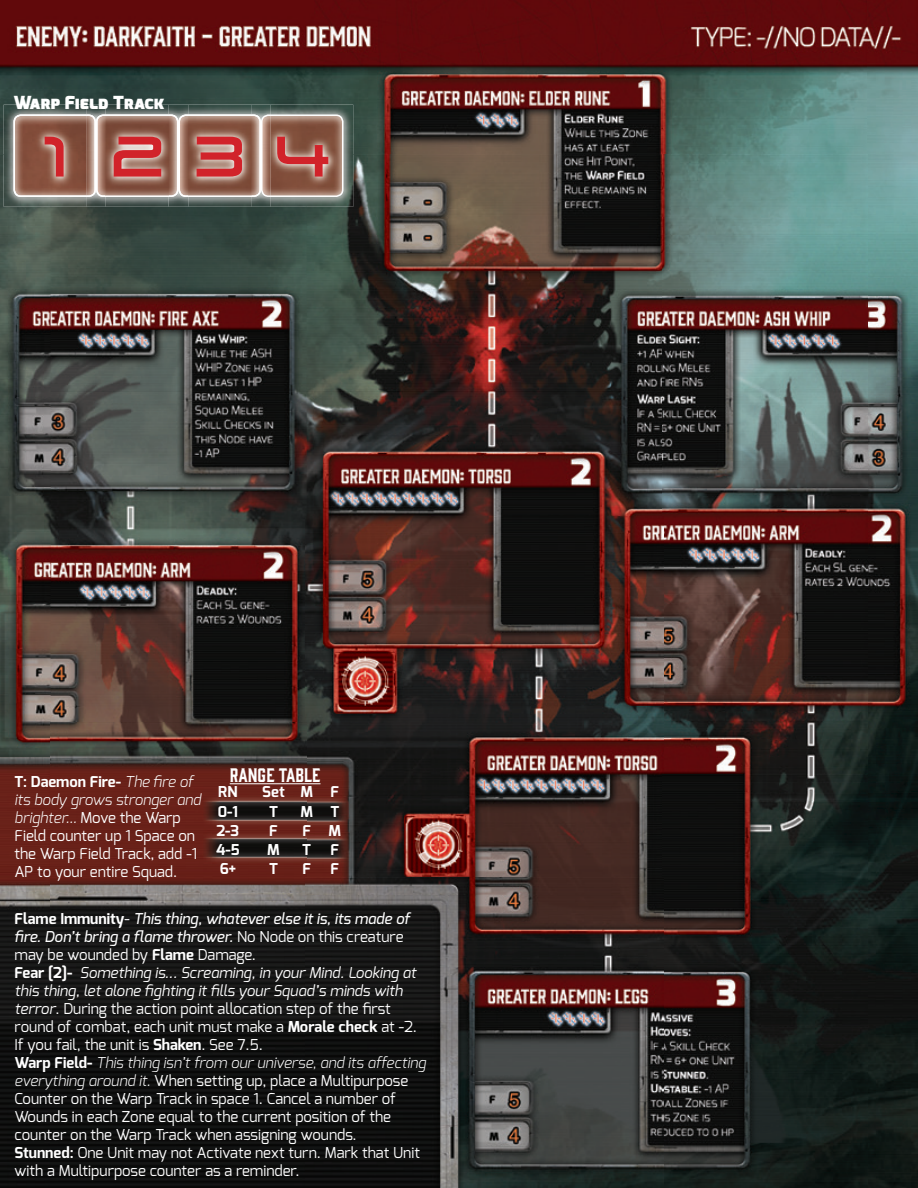
<style>
.page{position:relative;width:918px;height:1188px;background:#fff}
.page>*{position:absolute;margin:0;border:0;box-sizing:border-box;transform-origin:0 0}
.t1{font:54px "Venus Rising";color:#d1232a}
.t2{font:900 18px "Exo";color:#fff}
.t3{font:18px "Gin";color:#fff}
.t4{font:15px/18px "Exo";color:#fff}
.t5{font:700 15px "Exo";color:#fff}
.s1{font-weight:700}
.s2{font-weight:500;font-style:italic}
.s3{font-style:italic}
.s4{font-weight:300;font-style:italic}
</style>
<div class="page">
<img style="left:0;top:0;width:867px;height:154px">
<img style="left:867px;top:0;width:51px;height:1188px">
<img style="left:0;top:154px;width:51px;height:1034px">
<img style="left:307px;top:154px;width:561px;height:1034px">
<img style="left:51px;top:207px;width:256px;height:981px">
<img style="left:4px;top:105px;width:82px;height:102px">
<img style="left:106px;top:105px;width:63px;height:102px">
<img style="left:86px;top:105px;width:20px;height:102px">
<img style="left:188px;top:105px;width:63px;height:102px">
<img style="left:169px;top:105px;width:19px;height:102px">
<svg style="left:13px;top:114px;width:238px;height:83px;background:#ac8a7c"></svg>
<img style="left:271px;top:105px;width:82px;height:102px">
<img style="left:251px;top:105px;width:20px;height:102px">
<img style="left:251px;top:114px;width:92px;height:83px">
<div style="left:261px;top:114px;width:83px;height:83px;border:2px solid #fff;border-radius:7px"></div>
<hr style="left:230px;top:783px;width:91px;height:1px;background:#fff">
<p class="t2" style="left:14px;top:91px;width:153px">Warp Field Track</p>
<h1 class="t1" style="left:43px;top:125px;width:288px">1 234</h1>
<p class="t3" style="left:230px;top:763px;width:92px">RANGE TABLE</p>
<p class="t5" style="left:218px;top:782px;width:21px">RN</p>
<p class="t5" style="left:262px;top:782px;width:78px">Set M F</p>
<p class="t5" style="left:218px;top:801px;width:22px">0-1</p>
<p class="t5" style="left:269px;top:801px;width:10px">T</p>
<p class="t5" style="left:300px;top:801px;width:40px">M T</p>
<p class="t5" style="left:216px;top:820px;width:24px">2-3</p>
<p class="t5" style="left:269px;top:820px;width:10px">F</p>
<p class="t5" style="left:302px;top:820px;width:40px">F M</p>
<p class="t5" style="left:216px;top:840px;width:25px">4-5</p>
<p class="t5" style="left:267px;top:840px;width:14px">M</p>
<p class="t5" style="left:302px;top:840px;width:10px">T</p>
<p class="t5" style="left:331px;top:840px;width:10px">F</p>
<p class="t5" style="left:220px;top:859px;width:18px">6+</p>
<p class="t5" style="left:269px;top:859px;width:10px">T</p>
<p class="t5" style="left:302px;top:859px;width:10px">F</p>
<p class="t5" style="left:331px;top:859px;width:10px">F</p>
<p class="t4" style="left:15px;top:910px;width:413px"><span class="s1">Flame Immunity</span>- <span class="s2">This thing, whatever else it is, its made of fire. Don’t bring a flame thrower.</span> No Node on this creature may be wounded by <span class="s1">Flame</span> Damage.<br><span class="s1">Fear [2]-</span> <span class="s3">Something is... Screaming, in your Mind. Looking at this thing, let alone fighting it fills your Squad’s minds with terror</span>. During the action point allocation step of the first round of combat, each unit must make a <span class="s1">Morale check</span> at -2.<br>If you fail, the unit is <span class="s1">Shaken</span>. See 7.5.<br><span class="s1">Warp Field-</span> <span class="s4">This thing isn’t from our universe, and its affecting everything around it.</span> When setting up, place a Multipurpose Counter on the Warp Track in space 1. Cancel a number of Wounds in each Zone equal to the current position of the counter on the Warp Track when assigning wounds.<br><span class="s1">Stunned:</span> One Unit may not Activate next turn. Mark that Unit with a Multipurpose counter as a reminder.</p>
<p class="t4" style="left:15px;top:773px;width:188px"><span class="s1">T: Daemon Fire-</span> <span class="s4">The fire of its body grows stronger and brighter...</span> Move the Warp<br>Field counter up 1 Space on the Warp Field Track, add -1<br>AP to your entire Squad.</p>
</div>
